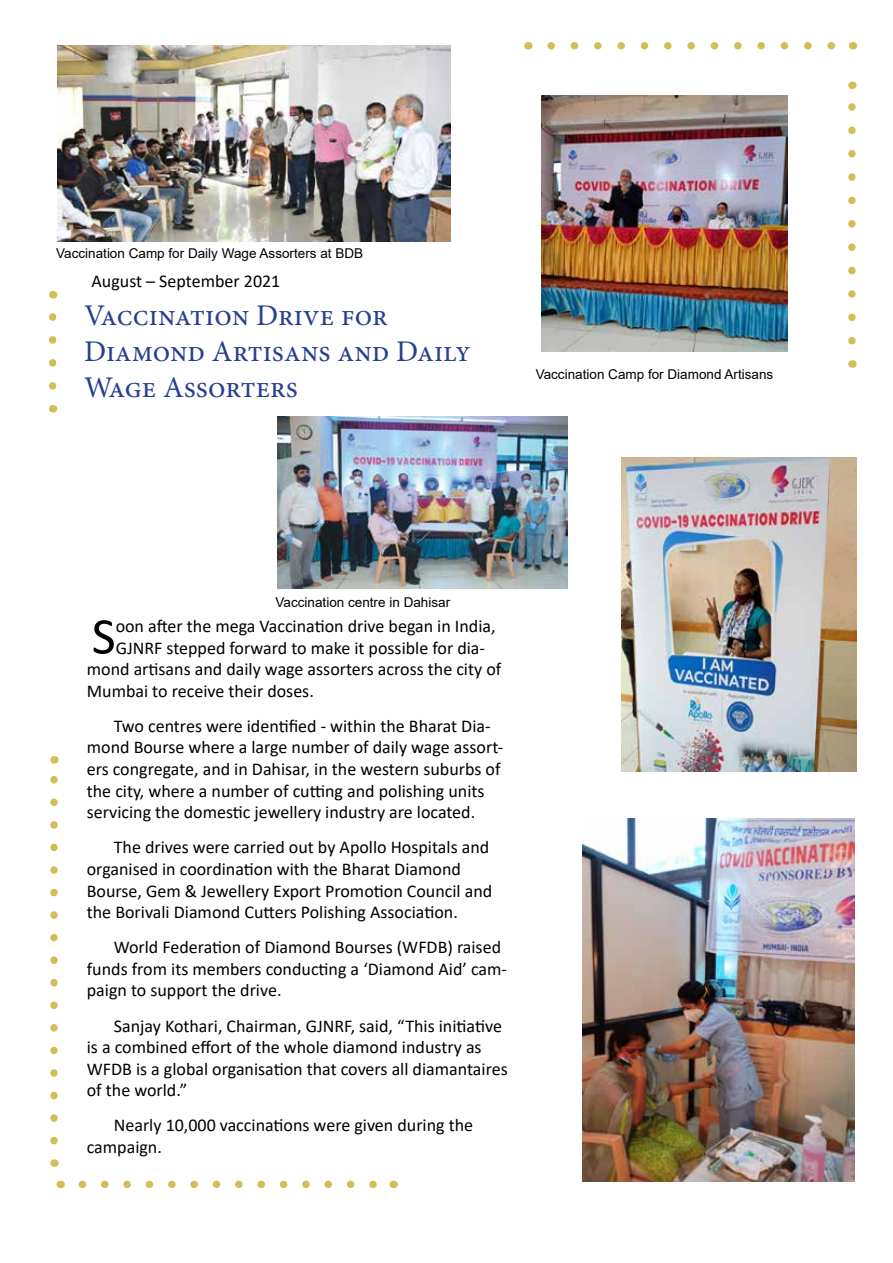
<style>
.page{position:relative;width:893px;height:1263px;background:#fff}
.page>*{position:absolute;margin:0;border:0;box-sizing:border-box;transform-origin:0 0}
.t1{font:52.05px "Calibri";color:#000}
.t2{font:30px/36px "Minion Pro";color:#25408f}
.t3{font:18px/21.6px "Calibri";color:#000}
.t4{font:13.5px "Arial";color:#000}
</style>
<div class="page">
<img style="left:58px;top:45px;width:393px;height:197px">
<img style="left:277px;top:417px;width:290px;height:171px">
<img style="left:621px;top:458px;width:236px;height:314px">
<img style="left:541px;top:95px;width:246px;height:257px">
<img style="left:582px;top:819px;width:273px;height:363px">
<svg style="left:82px;top:1181px;width:295px;height:7px"></svg>
<svg style="left:848px;top:103px;width:8px;height:238px"></svg>
<svg style="left:551px;top:42px;width:284px;height:8px"></svg>
<svg style="left:50px;top:776px;width:8px;height:365px"></svg>
<svg style="left:49px;top:313px;width:7px;height:73px"></svg>
<p class="t4" style="left:56px;top:244px;width:308px">Vaccination Camp for Daily Wage Assorters at BDB</p>
<p class="t3" style="left:92px;top:270px;width:190px">August – September 2021</p>
<h2 class="t2" style="left:84px;top:297px;width:388px">Vaccination Drive for<br>Diamond Artisans and Daily<br>Wage Assorters</h2>
<p class="t4" style="left:536px;top:365px;width:239px">Vaccination Camp for Diamond Artisans</p>
<p class="t4" style="left:276px;top:593px;width:176px">Vaccination centre in Dahisar</p>
<h1 class="t1" style="left:92px;top:600px;width:25px">S</h1>
<p class="t3" style="left:116px;top:615px;width:381px">oon after the mega Vaccination drive began in India,</p>
<p class="t3" style="left:116px;top:636px;width:371px">GJNRF stepped forward to make it possible for dia-</p>
<p class="t3" style="left:87px;top:658px;width:416px">mond artisans and daily wage assorters across the city of</p>
<p class="t3" style="left:87px;top:679px;width:229px">Mumbai to receive their doses.</p>
<p class="t3" style="left:87px;top:714px;width:418px;text-indent:27px">Two centres were identified - within the Bharat Dia&shy;mond Bourse where a large number of daily wage assort&shy;ers congregate, and in Dahisar, in the western suburbs of the city, where a number of cutting and polishing units servicing the domestic jewellery industry are located.</p>
<p class="t3" style="left:87px;top:836px;width:407px;text-indent:27px">The drives were carried out by Apollo Hospitals and organised in coordination with the Bharat Diamond Bourse, Gem &amp; Jewellery Export Promotion Council and the Borivali Diamond Cutters Polishing Association.</p>
<p class="t3" style="left:87px;top:936px;width:422px;text-indent:27px">World Federation of Diamond Bourses (WFDB) raised funds from its members conducting a ‘Diamond Aid’ cam&shy;paign to support the drive.</p>
<p class="t3" style="left:87px;top:1014px;width:422px;text-indent:27px">Sanjay Kothari, Chairman, GJNRF, said, “This initiative is a combined effort of the whole diamond industry as WFDB is a global organisation that covers all diamantaires of the world.”</p>
<p class="t3" style="left:87px;top:1114px;width:388px;text-indent:27px">Nearly 10,000 vaccinations were given during the campaign.</p>
</div>
